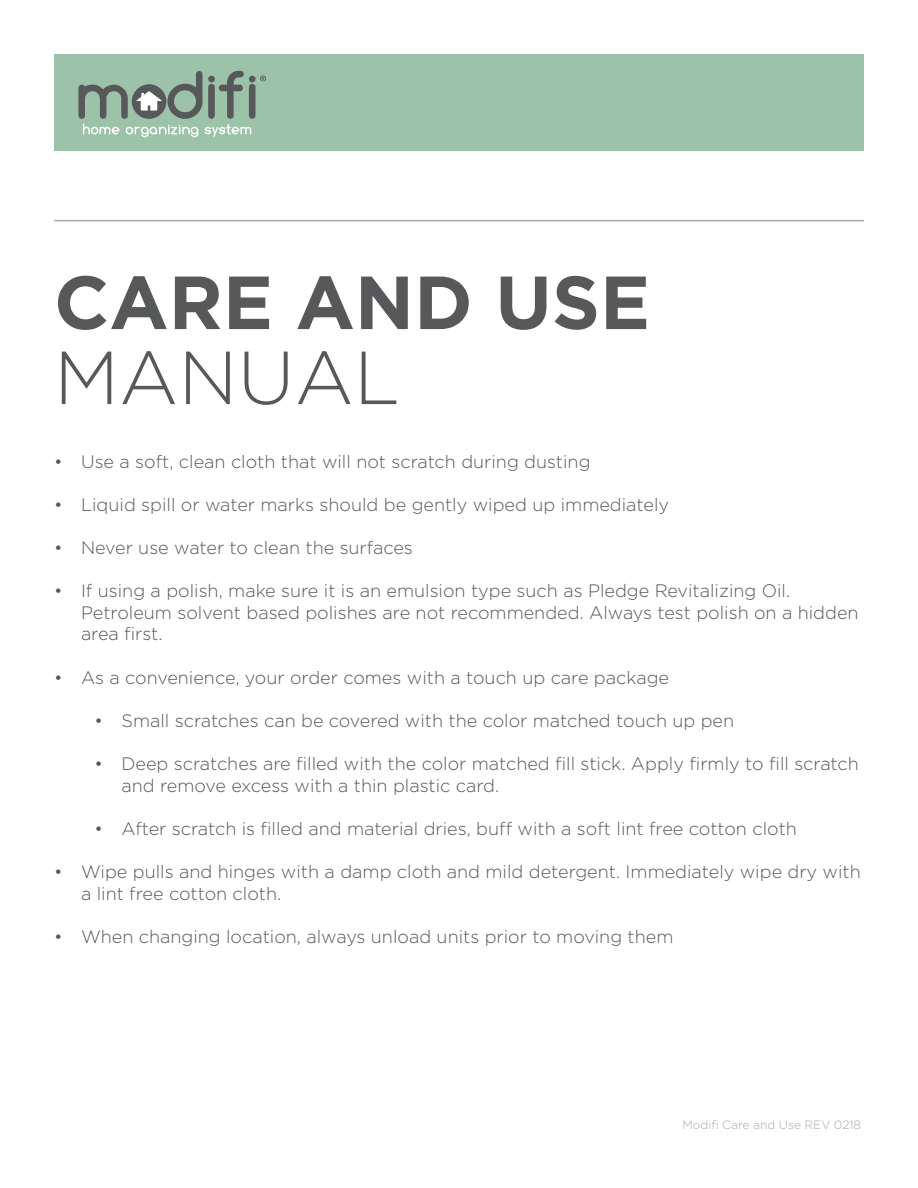
<style>
.page{position:relative;width:918px;height:1188px;background:#fff}
.page>*{position:absolute;margin:0;border:0;box-sizing:border-box;transform-origin:0 0}
.t1{font:700 75px "Gotham";color:#57585a}
.t2{font:300 75px "Gotham";color:#57585a}
.t3{font:300 18px/21.6px "Gotham";color:#57585a}
.t4{font:300 12px "Gotham";color:#a8a9ad}
</style>
<div class="page">
<div style="left:54px;top:54px;width:810px;height:96px;background:#9cc2a9"></div>
<svg style="left:78px;top:71px;width:188px;height:66px"></svg>
<hr style="left:54px;top:220px;width:810px;height:1px;background:#a8a9ad">
<h1 class="t1" style="left:54px;top:259px;width:598px">CARE AND USE</h1>
<h1 class="t2" style="left:54px;top:337px;width:348px">MANUAL</h1>
<p class="t3" style="left:54px;top:450px;width:538px">• Use a soft, clean cloth that will not scratch during dusting</p>
<p class="t3" style="left:54px;top:493px;width:617px">• Liquid spill or water marks should be gently wiped up immediately</p>
<p class="t3" style="left:54px;top:537px;width:360px">• Never use water to clean the surfaces</p>
<p class="t3" style="left:81px;top:580px;width:779px;text-indent:-27px">• If using a polish, make sure it is an emulsion type such as Pledge Revitalizing Oil.<br>Petroleum solvent based polishes are not recommended. Always test polish on a hidden area first.</p>
<p class="t3" style="left:54px;top:666px;width:617px">• As a convenience, your order comes with a touch up care package</p>
<p class="t3" style="left:94px;top:709px;width:641px">• Small scratches can be covered with the color matched touch up pen</p>
<p class="t3" style="left:122px;top:753px;width:739px;text-indent:-27px">• Deep scratches are filled with the color matched fill stick. Apply firmly to fill scratch and remove excess with a thin plastic card.</p>
<p class="t3" style="left:94px;top:817px;width:704px">• After scratch is filled and material dries, buff with a soft lint free cotton cloth</p>
<p class="t3" style="left:81px;top:861px;width:781px;text-indent:-27px">• Wipe pulls and hinges with a damp cloth and mild detergent. Immediately wipe dry with a lint free cotton cloth.</p>
<p class="t3" style="left:54px;top:925px;width:621px">• When changing location, always unload units prior to moving them</p>
<p class="t4" style="left:682px;top:1118px;width:180px">Modifi Care and Use REV 0218</p>
</div>
